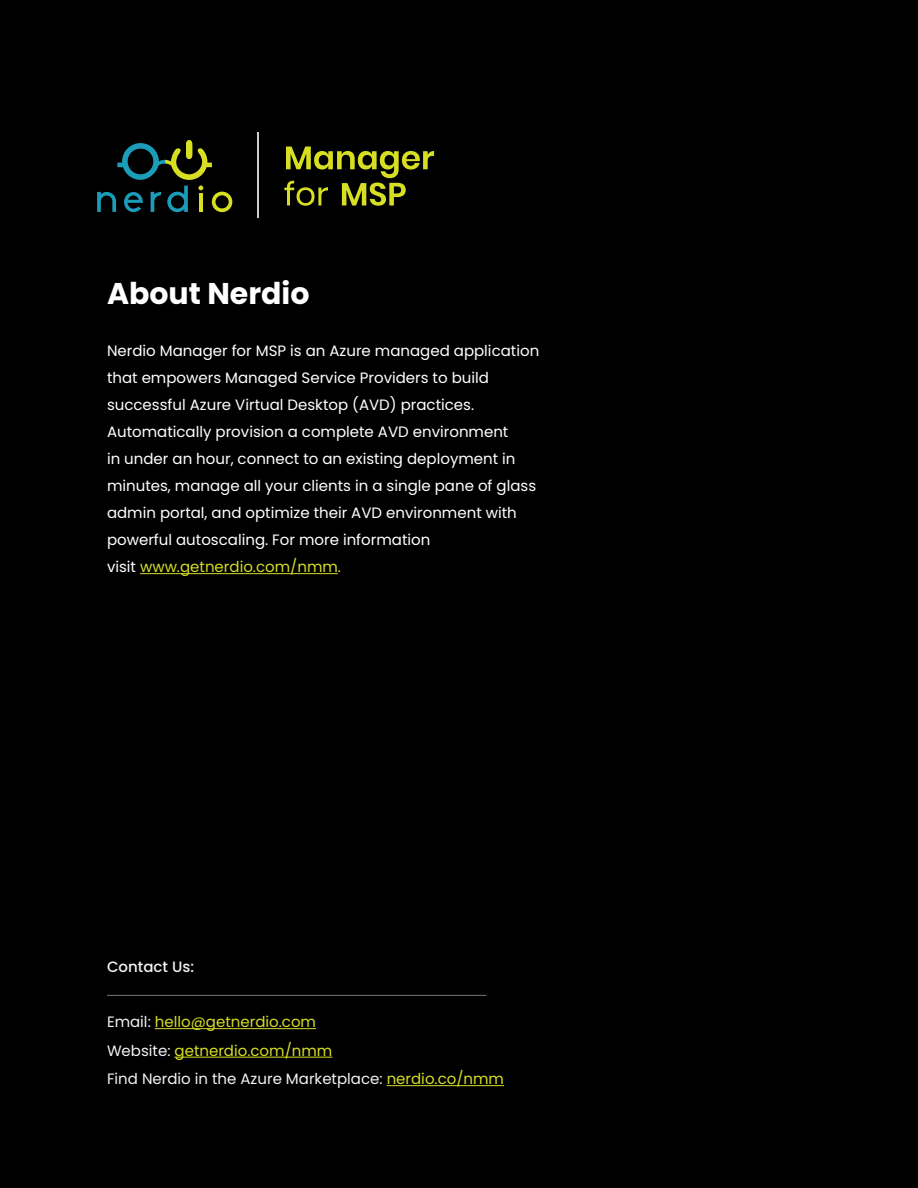
<style>
.page{position:relative;width:918px;height:1188px;background:#000}
.page>*{position:absolute;margin:0;border:0;box-sizing:border-box;transform-origin:0 0}
.H{font:700 30px "Poppins";color:#fff}
.body{font:15px/27px "Poppins";color:#fff}
.t1{font:15px/28.5px "Poppins";color:#f2f3f4}
.t2{font:15px "Poppins";color:#d6de24}
.t3{font:500 15px "Poppins";color:#f2f3f4}
.s1{color:#d6de24}
.s2{color:#f2f3f4}
.s3{color:#d7df23}
</style>
<div class="page">
<hr style="left:155px;top:1028px;width:161px;height:1px;background:#d6de24">
<hr style="left:175px;top:1057px;width:157px;height:1px;background:#d7df23">
<hr style="left:387px;top:1085px;width:117px;height:1px;background:#d6de24">
<hr style="left:107px;top:995px;width:379px;height:1px;background:#f2f3f4">
<hr style="left:140px;top:573px;width:198px;height:1px;background:#d6de24">
<svg style="left:117px;top:140px;width:95px;height:40px"></svg>
<svg style="left:124px;top:192px;width:19px;height:20px"></svg>
<svg style="left:151px;top:192px;width:10px;height:20px"></svg>
<svg style="left:212px;top:192px;width:20px;height:20px"></svg>
<svg style="left:167px;top:186px;width:21px;height:26px"></svg>
<svg style="left:97px;top:192px;width:19px;height:20px"></svg>
<svg style="left:198px;top:186px;width:5px;height:4px"></svg>
<hr style="left:199px;top:194px;width:4px;height:18px;background:#d7df23">
<hr style="left:257px;top:133px;width:1px;height:85px;background:#ccc">
<svg style="left:284px;top:147px;width:150px;height:59px"></svg>
<p class="H" style="left:107px;top:276px;width:204px">About Nerdio</p>
<p class="body" style="left:107px;top:337px;width:434px">Nerdio Manager for MSP is an Azure managed application that empowers Managed Service Providers to build successful Azure Virtual Desktop (AVD) practices.<br>Automatically provision a complete AVD environment<br>in under an hour, connect to an existing deployment in minutes, manage all your clients in a single pane of glass admin portal, and optimize their AVD environment with powerful autoscaling. For more information<br>visit <span class="s1">www.getnerdio.com/nmm.</span></p>
<p class="t3" style="left:107px;top:958px;width:89px">Contact Us:</p>
<p class="t2" style="left:107px;top:1013px;width:211px"><span class="s2">Email:</span> hello@getnerdio.com</p>
<p class="t1" style="left:107px;top:1036px;width:399px">Website: <span class="s3">getnerdio.com/nmm<br></span>Find Nerdio in the Azure Marketplace: <span class="s1">nerdio.co/nmm</span></p>
</div>
